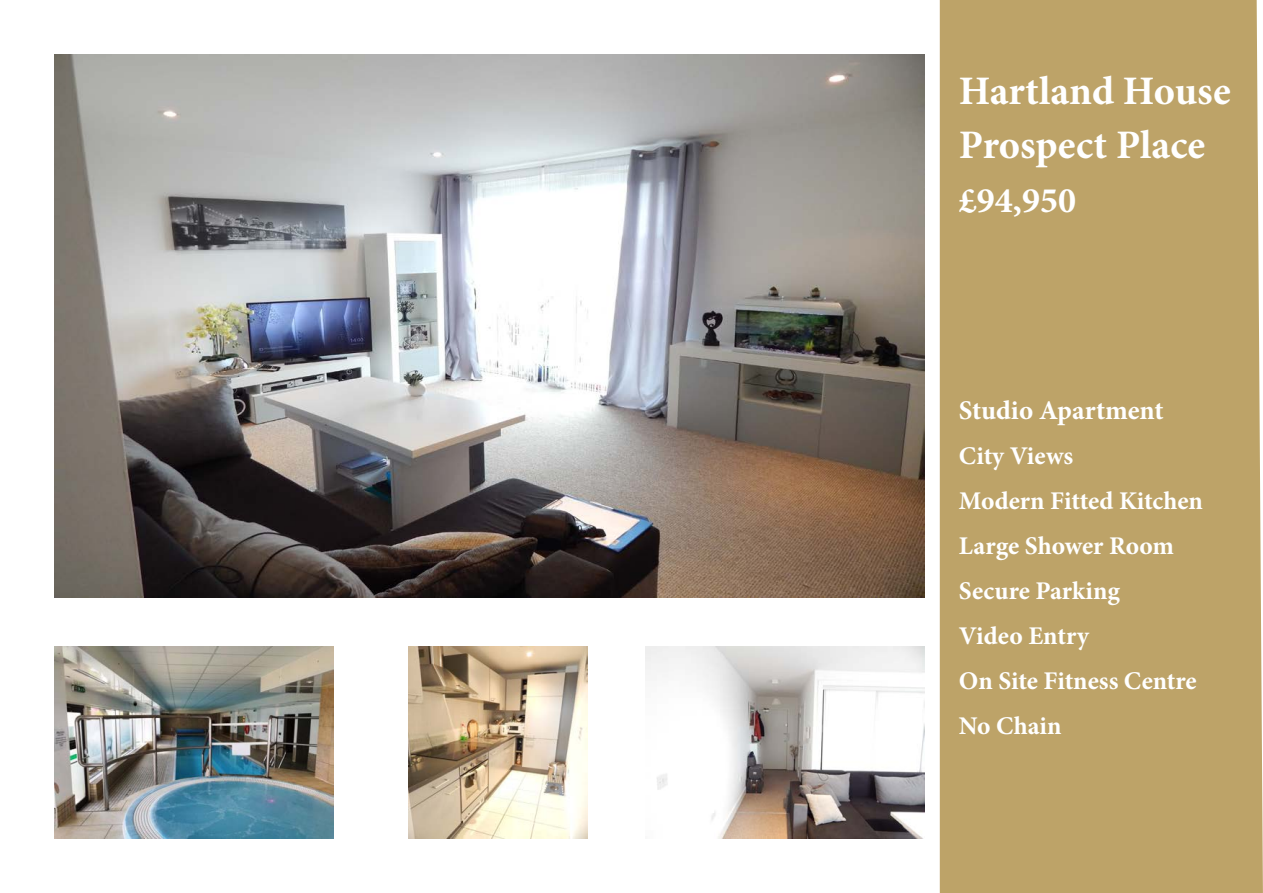
<style>
.page{position:relative;width:1263px;height:893px;background:#fff}
.page>*{position:absolute;margin:0;border:0;box-sizing:border-box;transform-origin:0 0}
.t1{font:700 40.5px "Minion Pro";color:#fff}
.t2{font:700 36px "Minion Pro";color:#fff}
.t3{font:700 27px "Minion Pro";letter-spacing:-.005em;color:#fff}
.t4{font:700 25.5px "Minion Pro";letter-spacing:-.005em;color:#fff}
</style>
<div class="page">
<div style="left:940px;top:0;width:323px;height:893px;background:#bda368"></div>
<img style="left:54px;top:54px;width:871px;height:543px">
<img style="left:54px;top:646px;width:279px;height:193px">
<img style="left:408px;top:646px;width:179px;height:193px">
<img style="left:646px;top:646px;width:279px;height:193px">
<p class="t1" style="left:959px;top:62px;width:273px">Hartland House</p>
<p class="t1" style="left:959px;top:116px;width:248px">Prospect Place</p>
<p class="t2" style="left:959px;top:175px;width:119px">£94,950</p>
<p class="t3" style="left:959px;top:391px;width:206px">Studio Apartment</p>
<p class="t4" style="left:959px;top:438px;width:116px">City Views</p>
<p class="t4" style="left:959px;top:483px;width:245px">Modern Fitted Kitchen</p>
<p class="t4" style="left:959px;top:528px;width:217px">Large Shower Room</p>
<p class="t4" style="left:959px;top:573px;width:162px">Secure Parking</p>
<p class="t4" style="left:959px;top:618px;width:132px">Video Entry</p>
<p class="t4" style="left:959px;top:663px;width:239px">On Site Fitness Centre</p>
<p class="t4" style="left:959px;top:708px;width:104px">No Chain</p>
</div>
